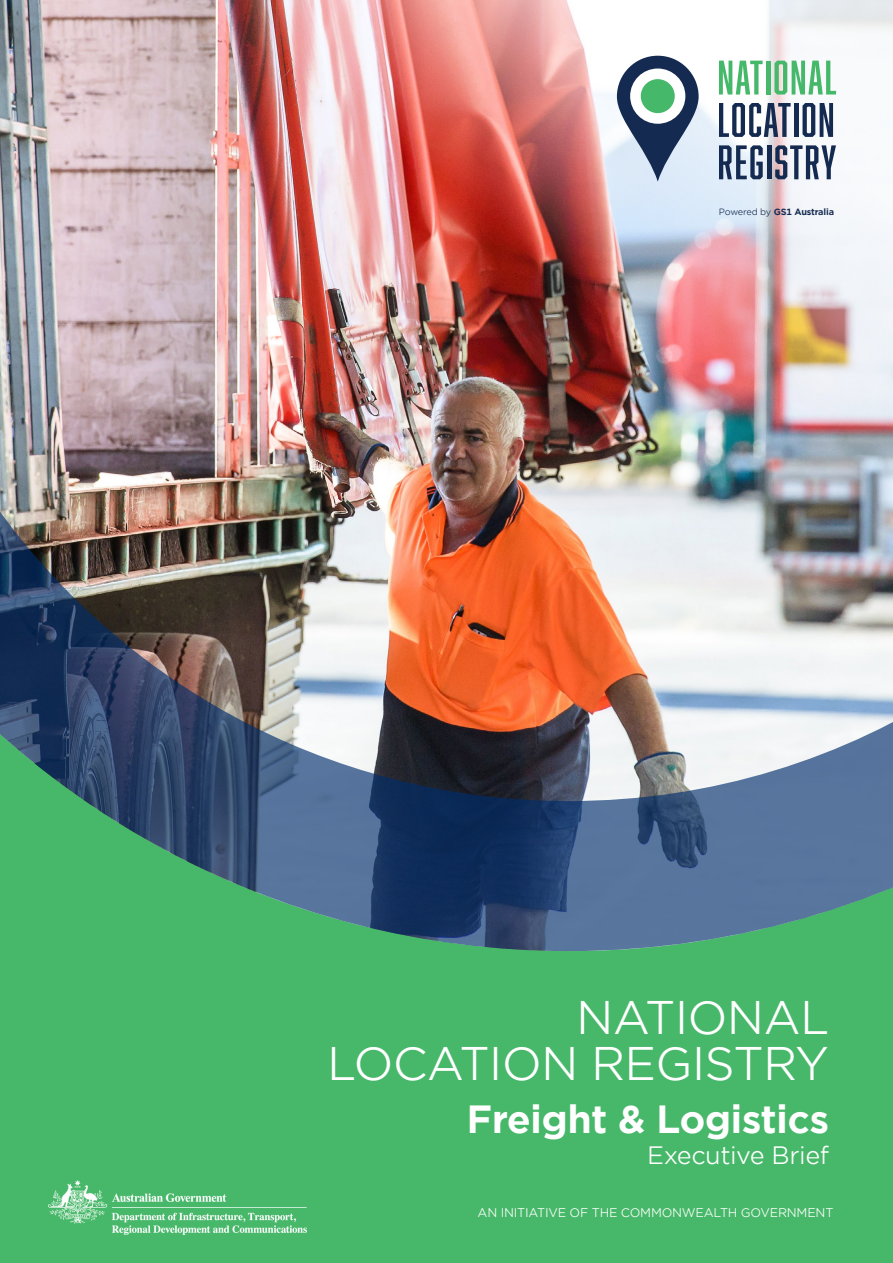
<style>
.page{position:relative;width:893px;height:1263px;background:#fff}
.page>*{position:absolute;margin:0;border:0;box-sizing:border-box;transform-origin:0 0}
.t1{font:45px/46.5px "Gotham Office";letter-spacing:-.02em;color:#fff;text-align:right}
.t2{font:700 37.5px "Gotham Office";letter-spacing:-.02em;color:#fff}
.t3{font:24px "Gotham Office";letter-spacing:-.02em;color:#fff}
.t4{font:12px "Gotham Office";letter-spacing:-.02em;color:#fff}
.t5{font:700 8.7px "Gotham Office";letter-spacing:-.02em;color:#142a50}
.s1{font-weight:400}
</style>
<div class="page">
<img style="left:0;top:0;width:276px;height:478px">
<div style="left:0;top:952px;width:893px;height:311px;background:#47b869"></div>
<img style="left:0;top:478px;width:893px;height:474px">
<img style="left:276px;top:0;width:617px;height:646px">
<svg style="left:719px;top:61px;width:44px;height:34px"></svg>
<hr style="left:766px;top:61px;width:4px;height:34px;background:#45b869">
<svg style="left:774px;top:61px;width:62px;height:34px"></svg>
<svg style="left:719px;top:103px;width:72px;height:34px"></svg>
<hr style="left:794px;top:103px;width:4px;height:34px;background:#142a50">
<svg style="left:802px;top:103px;width:31px;height:34px"></svg>
<svg style="left:719px;top:145px;width:44px;height:34px"></svg>
<hr style="left:767px;top:145px;width:4px;height:34px;background:#142a50">
<svg style="left:775px;top:145px;width:61px;height:34px"></svg>
<svg style="left:617px;top:56px;width:82px;height:126px;background:#7e8ea6"></svg>
<div style="left:630px;top:69px;width:55px;height:55px;background:#fff;border-radius:50%"></div>
<div style="left:641px;top:79px;width:34px;height:34px;background:#45b869;border-radius:50%"></div>
<img style="left:48px;top:1180px;width:258px;height:55px">
<p class="t5" style="left:719px;top:206px;width:117px"><span class="s1">Powered by</span> GS1 Australia</p>
<h1 class="t1" style="left:327px;top:993px;width:503px">NATIONAL<br>LOCATION REGISTRY</h1>
<h2 class="t2" style="left:467px;top:1093px;width:364px">Freight &amp; Logistics</h2>
<h3 class="t3" style="left:647px;top:1140px;width:183px">Executive Brief</h3>
<p class="t4" style="left:478px;top:1204px;width:357px">AN INITIATIVE OF THE COMMONWEALTH GOVERNMENT</p>
</div>
